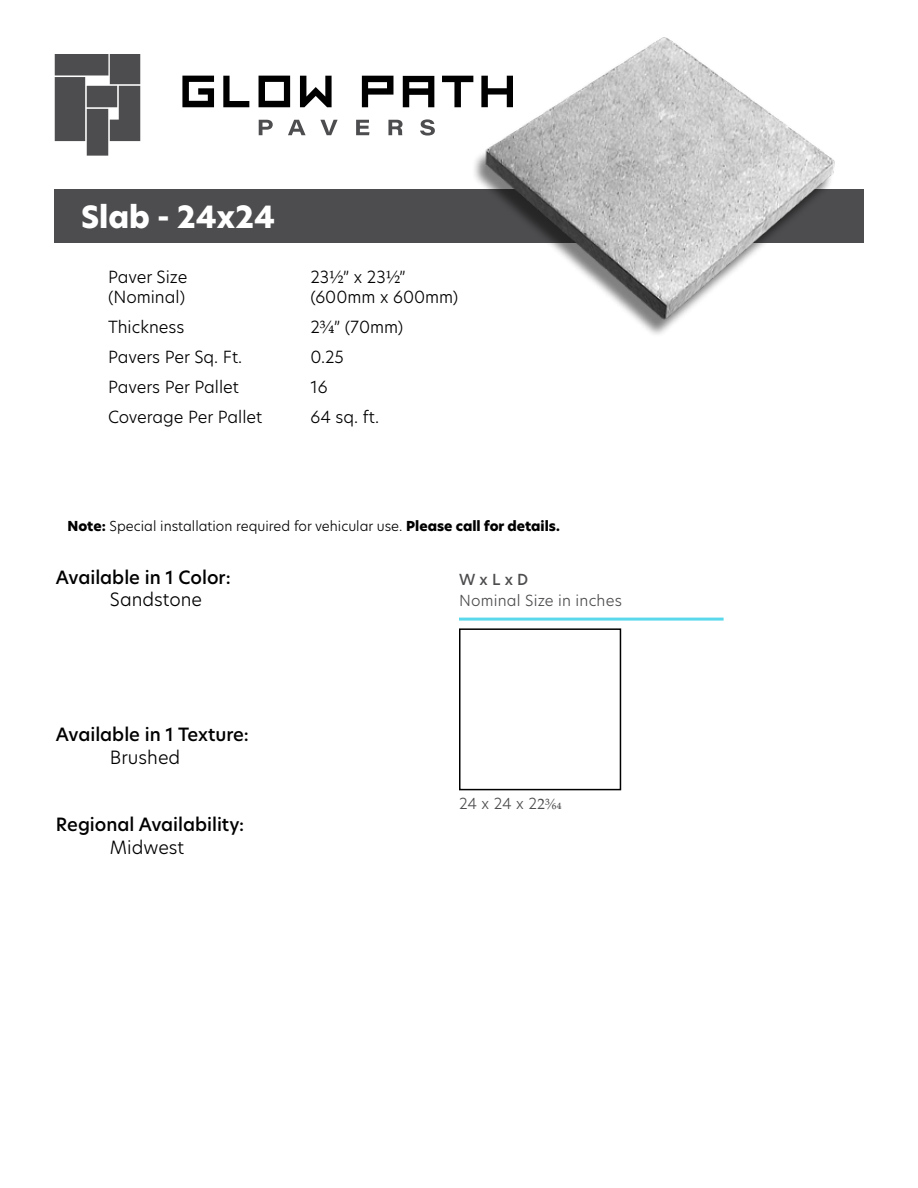
<style>
.page{position:relative;width:918px;height:1188px;background:#fff}
.page>*{position:absolute;margin:0;border:0;box-sizing:border-box;transform-origin:0 0}
.t1{font:800 30px "Hero New";color:#fff}
.t2{font:500 18px "Hero New";color:#000}
.t3{font:300 18px "Hero New";color:#000}
.t4{font:300 16.5px "Hero New";color:#000}
.t5{font:300 15px "Hero New";letter-spacing:.015em;color:#4d4d4f}
.t6{font:500 15px "Hero New";color:#4d4d4f}
.t7{font:300 13.5px "Hero New";color:#000}
.s1{font-family:"Palatino Linotype";font-weight:400;font-size:18px}
.s2{font-weight:800}
.s3{font-family:"Palatino Linotype";font-weight:400}
</style>
<div class="page">
<div style="left:54px;top:189px;width:810px;height:54px;background:#4d4d4f"></div>
<img style="left:475px;top:37px;width:360px;height:298px">
<div style="left:459px;top:628px;width:162px;height:162px;border:2px solid #000"></div>
<hr style="left:459px;top:618px;width:265px;height:3px;background:#59d9eb">
<svg style="left:182px;top:76px;width:331px;height:31px"></svg>
<svg style="left:55px;top:54px;width:85px;height:102px;background:#6e6e70"></svg>
<svg style="left:259px;top:120px;width:14px;height:15px"></svg>
<svg style="left:288px;top:120px;width:18px;height:15px"></svg>
<svg style="left:320px;top:120px;width:18px;height:15px"></svg>
<svg style="left:356px;top:120px;width:14px;height:15px"></svg>
<svg style="left:388px;top:120px;width:15px;height:15px"></svg>
<svg style="left:420px;top:119px;width:15px;height:17px"></svg>
<h1 class="t1" style="left:81px;top:197px;width:196px">Slab - 24x24</h1>
<p class="t4" style="left:108px;top:266px;width:81px">Paver Size</p>
<p class="t4" style="left:311px;top:266px;width:97px">23<span class="s1">1/2</span>” x 23<span class="s1">1/2</span>”</p>
<p class="t4" style="left:108px;top:285px;width:79px">(Nominal)</p>
<p class="t4" style="left:311px;top:285px;width:149px">(600mm x 600mm)</p>
<p class="t4" style="left:108px;top:315px;width:78px">Thickness</p>
<p class="t4" style="left:311px;top:315px;width:94px">2<span class="s1">3/4</span>” (70mm)</p>
<p class="t4" style="left:108px;top:345px;width:136px">Pavers Per Sq. Ft.</p>
<p class="t4" style="left:311px;top:345px;width:35px">0.25</p>
<p class="t4" style="left:108px;top:375px;width:132px">Pavers Per Pallet</p>
<p class="t4" style="left:311px;top:375px;width:19px">16</p>
<p class="t4" style="left:108px;top:405px;width:156px">Coverage Per Pallet</p>
<p class="t4" style="left:311px;top:405px;width:70px">64 sq. ft.</p>
<p class="t7" style="left:68px;top:516px;width:494px"><span class="s2">Note:</span> Special installation required for vehicular use. <span class="s2">Please call for details.</span></p>
<p class="t2" style="left:56px;top:565px;width:176px">Available in 1 Color:</p>
<p class="t3" style="left:110px;top:587px;width:94px">Sandstone</p>
<p class="t2" style="left:56px;top:722px;width:194px">Available in 1 Texture:</p>
<p class="t3" style="left:110px;top:745px;width:72px">Brushed</p>
<p class="t2" style="left:56px;top:812px;width:190px">Regional Availability:</p>
<p class="t3" style="left:110px;top:835px;width:76px">Midwest</p>
<p class="t6" style="left:459px;top:569px;width:71px">W x L x D</p>
<p class="t5" style="left:459px;top:591px;width:165px">Nominal Size in inches</p>
<p class="t5" style="left:459px;top:794px;width:104px">24 x 24 x 2<span class="s3">23/64</span></p>
</div>
